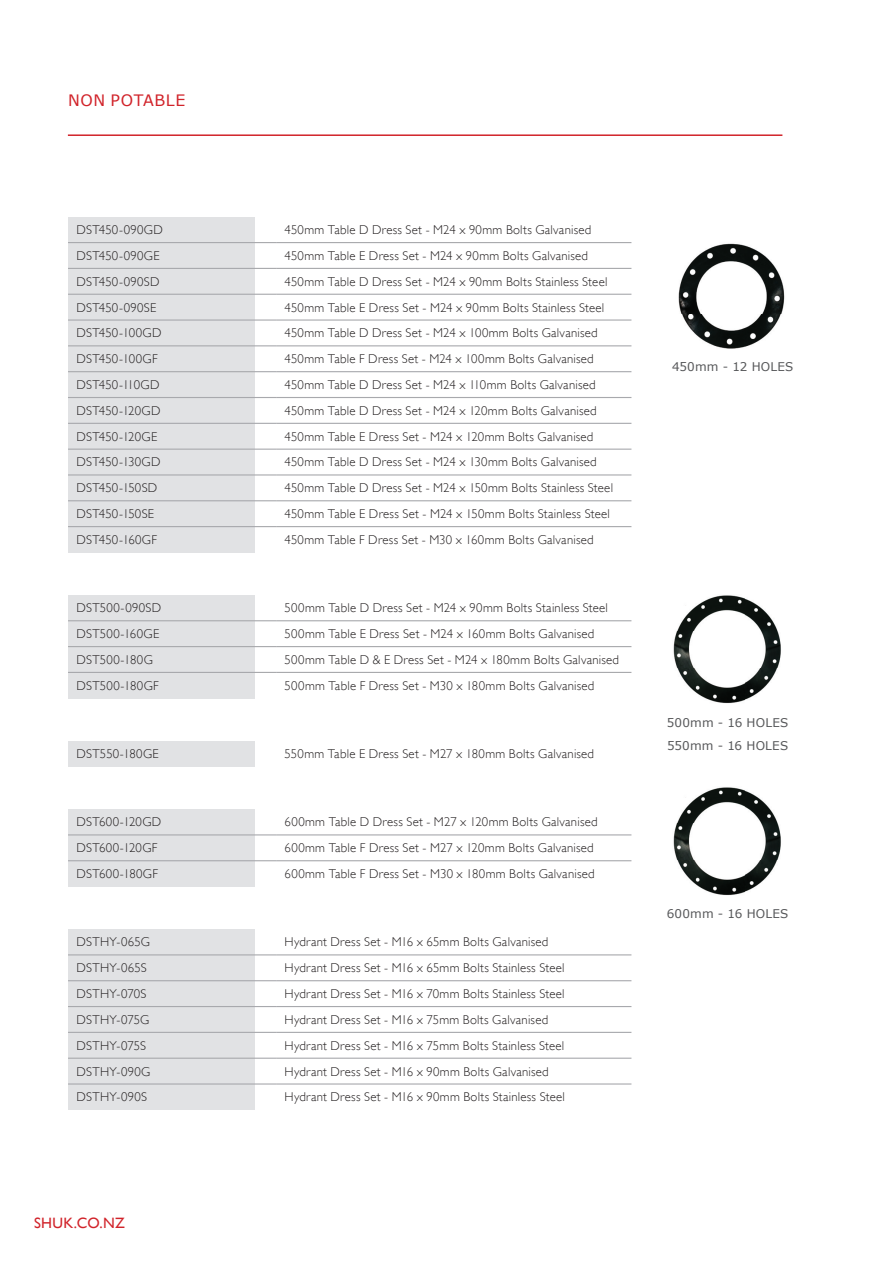
<style>
.page{position:relative;width:893px;height:1263px;background:#fff}
.page>*{position:absolute;margin:0;border:0;box-sizing:border-box;transform-origin:0 0}
.t1{font:15.75px "Verdana";letter-spacing:.04em;color:#d1232a}
.t2{font:15px "Gill Sans";letter-spacing:.025em;color:#d1232a}
.t3{font:300 12.75px "Gill Sans";letter-spacing:.02em;color:#231f20}
.t4{font:12px/23.5px "Verdana";letter-spacing:.015em;color:#57585a}
</style>
<div class="page">
<div style="left:68px;top:929px;width:187px;height:181px;background:#e1e2e4"></div>
<hr style="left:68px;top:980px;width:208px;height:1px;background:#a8a9ad">
<hr style="left:276px;top:980px;width:355px;height:1px;background:#a8a9ad">
<hr style="left:68px;top:1006px;width:208px;height:1px;background:#a8a9ad">
<hr style="left:276px;top:1006px;width:355px;height:1px;background:#a8a9ad">
<hr style="left:68px;top:1032px;width:208px;height:1px;background:#a8a9ad">
<hr style="left:276px;top:1032px;width:355px;height:1px;background:#a8a9ad">
<hr style="left:68px;top:1058px;width:208px;height:1px;background:#a8a9ad">
<hr style="left:276px;top:1058px;width:355px;height:1px;background:#a8a9ad">
<hr style="left:68px;top:954px;width:208px;height:1px;background:#a8a9ad">
<hr style="left:276px;top:954px;width:355px;height:1px;background:#a8a9ad">
<hr style="left:68px;top:1083px;width:208px;height:1px;background:#a8a9ad">
<hr style="left:276px;top:1083px;width:355px;height:1px;background:#a8a9ad">
<div style="left:68px;top:741px;width:187px;height:25px;background:#e1e2e4"></div>
<div style="left:68px;top:809px;width:187px;height:77px;background:#e1e2e4"></div>
<hr style="left:68px;top:834px;width:208px;height:1px;background:#a8a9ad">
<hr style="left:276px;top:834px;width:355px;height:1px;background:#a8a9ad">
<hr style="left:68px;top:860px;width:208px;height:1px;background:#a8a9ad">
<hr style="left:276px;top:860px;width:355px;height:1px;background:#a8a9ad">
<div style="left:68px;top:217px;width:187px;height:335px;background:#e1e2e4"></div>
<div style="left:68px;top:595px;width:187px;height:103px;background:#e1e2e4"></div>
<hr style="left:68px;top:268px;width:208px;height:1px;background:#a8a9ad">
<hr style="left:276px;top:268px;width:355px;height:1px;background:#a8a9ad">
<hr style="left:68px;top:294px;width:208px;height:1px;background:#a8a9ad">
<hr style="left:276px;top:294px;width:355px;height:1px;background:#a8a9ad">
<hr style="left:68px;top:319px;width:208px;height:2px;background:#a8a9ad">
<hr style="left:276px;top:319px;width:355px;height:2px;background:#a8a9ad">
<hr style="left:68px;top:345px;width:208px;height:1px;background:#a8a9ad">
<hr style="left:276px;top:345px;width:355px;height:1px;background:#a8a9ad">
<hr style="left:68px;top:371px;width:208px;height:1px;background:#a8a9ad">
<hr style="left:276px;top:371px;width:355px;height:1px;background:#a8a9ad">
<hr style="left:68px;top:397px;width:208px;height:1px;background:#a8a9ad">
<hr style="left:276px;top:397px;width:355px;height:1px;background:#a8a9ad">
<hr style="left:68px;top:423px;width:208px;height:1px;background:#a8a9ad">
<hr style="left:276px;top:423px;width:355px;height:1px;background:#a8a9ad">
<hr style="left:68px;top:449px;width:208px;height:1px;background:#a8a9ad">
<hr style="left:276px;top:449px;width:355px;height:1px;background:#a8a9ad">
<hr style="left:68px;top:474px;width:208px;height:1px;background:#a8a9ad">
<hr style="left:276px;top:474px;width:355px;height:1px;background:#a8a9ad">
<hr style="left:68px;top:500px;width:208px;height:1px;background:#a8a9ad">
<hr style="left:276px;top:500px;width:355px;height:1px;background:#a8a9ad">
<hr style="left:68px;top:526px;width:208px;height:1px;background:#a8a9ad">
<hr style="left:276px;top:526px;width:355px;height:1px;background:#a8a9ad">
<hr style="left:68px;top:242px;width:208px;height:1px;background:#a8a9ad">
<hr style="left:276px;top:242px;width:355px;height:1px;background:#a8a9ad">
<hr style="left:68px;top:646px;width:208px;height:1px;background:#a8a9ad">
<hr style="left:276px;top:646px;width:355px;height:1px;background:#a8a9ad">
<hr style="left:68px;top:620px;width:208px;height:1px;background:#a8a9ad">
<hr style="left:276px;top:620px;width:355px;height:1px;background:#a8a9ad">
<hr style="left:68px;top:672px;width:208px;height:1px;background:#a8a9ad">
<hr style="left:276px;top:672px;width:355px;height:1px;background:#a8a9ad">
<hr style="left:68px;top:134px;width:714px;height:2px;background:#d1232a">
<img style="left:678px;top:243px;width:107px;height:106px">
<img style="left:673px;top:595px;width:108px;height:108px">
<img style="left:673px;top:787px;width:108px;height:108px">
<p class="t1" style="left:68px;top:90px;width:119px">NON POTABLE</p>
<p class="t3" style="left:77px;top:223px;width:88px">DST450-090GD</p>
<p class="t3" style="left:285px;top:223px;width:308px">450mm Table D Dress Set - M24 x 90mm Bolts Galvanised</p>
<p class="t3" style="left:77px;top:248px;width:85px">DST450-090GE</p>
<p class="t3" style="left:285px;top:248px;width:305px">450mm Table E Dress Set - M24 x 90mm Bolts Galvanised</p>
<p class="t3" style="left:77px;top:274px;width:85px">DST450-090SD</p>
<p class="t3" style="left:285px;top:274px;width:324px">450mm Table D Dress Set - M24 x 90mm Bolts Stainless Steel</p>
<p class="t3" style="left:77px;top:300px;width:81px">DST450-090SE</p>
<p class="t3" style="left:285px;top:300px;width:321px">450mm Table E Dress Set - M24 x 90mm Bolts Stainless Steel</p>
<p class="t3" style="left:77px;top:326px;width:86px">DST450-100GD</p>
<p class="t3" style="left:285px;top:326px;width:314px">450mm Table D Dress Set - M24 x 100mm Bolts Galvanised</p>
<p class="t3" style="left:77px;top:352px;width:83px">DST450-100GF</p>
<p class="t3" style="left:285px;top:352px;width:311px">450mm Table F Dress Set - M24 x 100mm Bolts Galvanised</p>
<p class="t3" style="left:77px;top:377px;width:84px">DST450-110GD</p>
<p class="t3" style="left:285px;top:377px;width:312px">450mm Table D Dress Set - M24 x 110mm Bolts Galvanised</p>
<p class="t3" style="left:77px;top:403px;width:85px">DST450-120GD</p>
<p class="t3" style="left:285px;top:403px;width:314px">450mm Table D Dress Set - M24 x 120mm Bolts Galvanised</p>
<p class="t3" style="left:77px;top:429px;width:82px">DST450-120GE</p>
<p class="t3" style="left:285px;top:429px;width:310px">450mm Table E Dress Set - M24 x 120mm Bolts Galvanised</p>
<p class="t3" style="left:77px;top:455px;width:86px">DST450-130GD</p>
<p class="t3" style="left:285px;top:455px;width:314px">450mm Table D Dress Set - M24 x 130mm Bolts Galvanised</p>
<p class="t3" style="left:77px;top:481px;width:82px">DST450-150SD</p>
<p class="t3" style="left:285px;top:481px;width:330px">450mm Table D Dress Set - M24 x 150mm Bolts Stainless Steel</p>
<p class="t3" style="left:77px;top:507px;width:79px">DST450-150SE</p>
<p class="t3" style="left:285px;top:507px;width:327px">450mm Table E Dress Set - M24 x 150mm Bolts Stainless Steel</p>
<p class="t3" style="left:77px;top:532px;width:82px">DST450-160GF</p>
<p class="t3" style="left:285px;top:532px;width:310px">450mm Table F Dress Set - M30 x 160mm Bolts Galvanised</p>
<p class="t3" style="left:77px;top:601px;width:86px">DST500-090SD</p>
<p class="t3" style="left:285px;top:601px;width:325px">500mm Table D Dress Set - M24 x 90mm Bolts Stainless Steel</p>
<p class="t3" style="left:77px;top:626px;width:84px">DST500-160GE</p>
<p class="t3" style="left:285px;top:626px;width:311px">500mm Table E Dress Set - M24 x 160mm Bolts Galvanised</p>
<p class="t3" style="left:77px;top:652px;width:78px">DST500-180G</p>
<p class="t3" style="left:285px;top:652px;width:336px">500mm Table D &amp; E Dress Set - M24 x 180mm Bolts Galvanised</p>
<p class="t3" style="left:77px;top:678px;width:84px">DST500-180GF</p>
<p class="t3" style="left:285px;top:678px;width:311px">500mm Table F Dress Set - M30 x 180mm Bolts Galvanised</p>
<p class="t3" style="left:77px;top:746px;width:84px">DST550-180GE</p>
<p class="t3" style="left:285px;top:746px;width:311px">550mm Table E Dress Set - M27 x 180mm Bolts Galvanised</p>
<p class="t3" style="left:77px;top:815px;width:86px">DST600-120GD</p>
<p class="t3" style="left:285px;top:815px;width:314px">600mm Table D Dress Set - M27 x 120mm Bolts Galvanised</p>
<p class="t3" style="left:77px;top:841px;width:82px">DST600-120GF</p>
<p class="t3" style="left:285px;top:841px;width:311px">600mm Table F Dress Set - M27 x 120mm Bolts Galvanised</p>
<p class="t3" style="left:77px;top:866px;width:83px">DST600-180GF</p>
<p class="t3" style="left:285px;top:866px;width:311px">600mm Table F Dress Set - M30 x 180mm Bolts Galvanised</p>
<p class="t3" style="left:77px;top:935px;width:75px">DSTHY-065G</p>
<p class="t3" style="left:285px;top:935px;width:265px">Hydrant Dress Set - M16 x 65mm Bolts Galvanised</p>
<p class="t3" style="left:77px;top:961px;width:72px">DSTHY-065S</p>
<p class="t3" style="left:285px;top:961px;width:281px">Hydrant Dress Set - M16 x 65mm Bolts Stainless Steel</p>
<p class="t3" style="left:77px;top:986px;width:72px">DSTHY-070S</p>
<p class="t3" style="left:285px;top:986px;width:281px">Hydrant Dress Set - M16 x 70mm Bolts Stainless Steel</p>
<p class="t3" style="left:77px;top:1012px;width:74px">DSTHY-075G</p>
<p class="t3" style="left:285px;top:1012px;width:265px">Hydrant Dress Set - M16 x 75mm Bolts Galvanised</p>
<p class="t3" style="left:77px;top:1038px;width:71px">DSTHY-075S</p>
<p class="t3" style="left:285px;top:1038px;width:281px">Hydrant Dress Set - M16 x 75mm Bolts Stainless Steel</p>
<p class="t3" style="left:77px;top:1064px;width:75px">DSTHY-090G</p>
<p class="t3" style="left:285px;top:1064px;width:266px">Hydrant Dress Set - M16 x 90mm Bolts Galvanised</p>
<p class="t3" style="left:77px;top:1090px;width:72px">DSTHY-090S</p>
<p class="t3" style="left:285px;top:1090px;width:282px">Hydrant Dress Set - M16 x 90mm Bolts Stainless Steel</p>
<p class="t2" style="left:34px;top:1214px;width:92px">SHUK.CO.NZ</p>
<p class="t4" style="left:672px;top:355px;width:123px">450mm - 12 HOLES</p>
<p class="t4" style="left:667px;top:710px;width:123px">500mm - 16 HOLES<br>550mm - 16 HOLES</p>
<p class="t4" style="left:667px;top:902px;width:123px">600mm - 16 HOLES</p>
</div>
